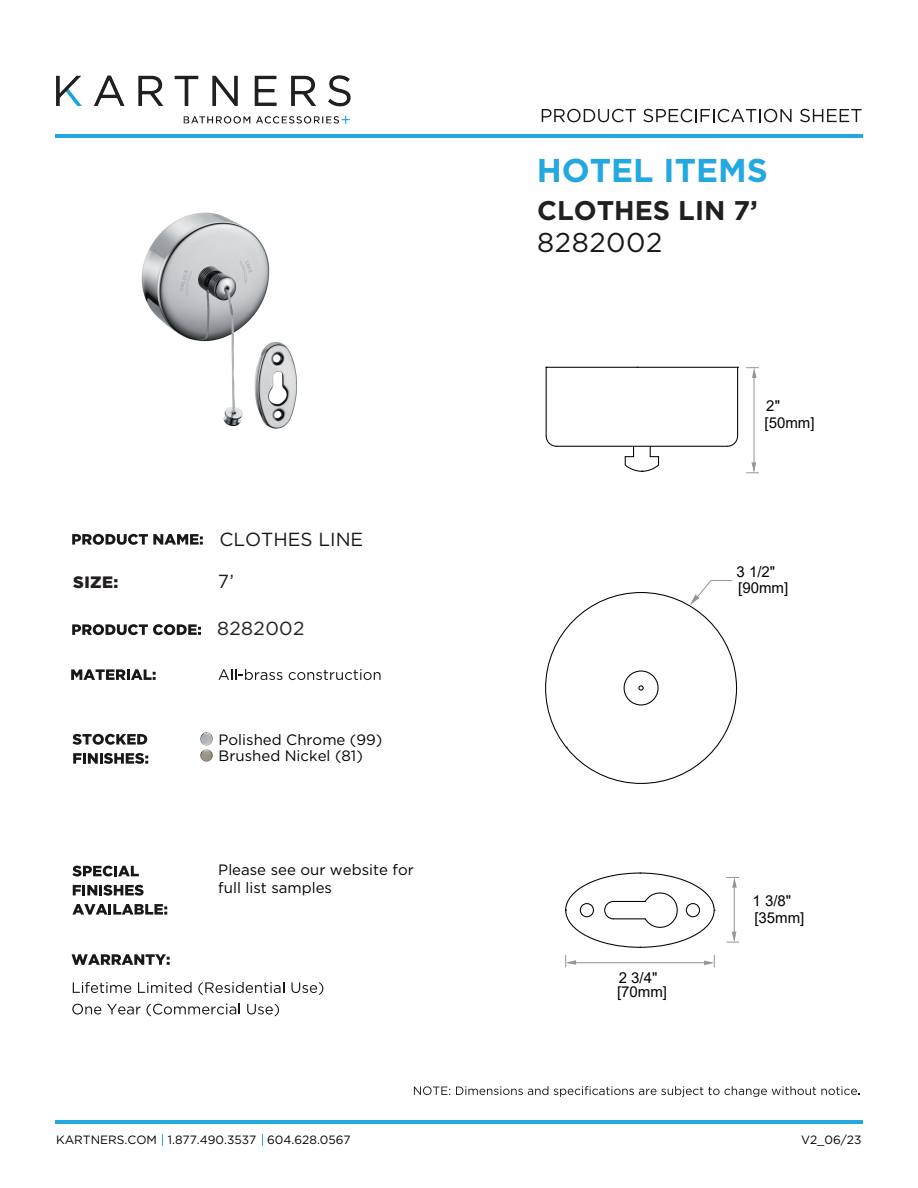
<style>
.page{position:relative;width:918px;height:1188px;background:#fff}
.page>*{position:absolute;margin:0;border:0;box-sizing:border-box;transform-origin:0 0}
.t1{font:700 33px "Gotham";color:#23a8e0}
.t2{font:27.15px "Gotham";letter-spacing:.02em;color:#181817}
.t3{font:700 27px "Gotham";color:#221f21}
.t4{font:18.9px "Gotham";color:#181817}
.t5{font:18.9px "Gotham";letter-spacing:.02em;color:#211e1e}
.t6{font:900 16.5px "Gotham";color:#221e1e}
.t7{font:15px/16.5px "Gotham";color:#030303}
.t8{font:15px/16.8px "Arial";color:#030303}
.t9{font:12px "Gotham";color:#030303}
</style>
<div class="page">
<hr style="left:55px;top:134px;width:808px;height:4px;background:#23a8e0">
<hr style="left:55px;top:1120px;width:808px;height:4px;background:#23a8e0">
<img style="left:56px;top:76px;width:295px;height:48px">
<svg style="left:72px;top:534px;width:131px;height:11px"></svg>
<svg style="left:542px;top:109px;width:94px;height:13px"></svg>
<svg style="left:643px;top:109px;width:149px;height:13px"></svg>
<svg style="left:800px;top:109px;width:62px;height:13px"></svg>
<svg style="left:72px;top:624px;width:129px;height:11px"></svg>
<svg style="left:72px;top:734px;width:75px;height:11px"></svg>
<svg style="left:73px;top:753px;width:75px;height:11px"></svg>
<svg style="left:72px;top:954px;width:98px;height:11px"></svg>
<svg style="left:73px;top:982px;width:58px;height:11px"></svg>
<svg style="left:138px;top:982px;width:54px;height:11px"></svg>
<svg style="left:198px;top:982px;width:86px;height:13px"></svg>
<svg style="left:291px;top:982px;width:32px;height:13px"></svg>
<svg style="left:72px;top:1004px;width:29px;height:11px"></svg>
<svg style="left:107px;top:1004px;width:34px;height:11px"></svg>
<svg style="left:147px;top:1003px;width:93px;height:13px"></svg>
<svg style="left:247px;top:1004px;width:32px;height:12px"></svg>
<svg style="left:71px;top:669px;width:85px;height:11px"></svg>
<svg style="left:218px;top:669px;width:65px;height:11px"></svg>
<svg style="left:289px;top:669px;width:92px;height:11px"></svg>
<svg style="left:414px;top:1086px;width:36px;height:9px"></svg>
<svg style="left:456px;top:1086px;width:92px;height:9px"></svg>
<svg style="left:554px;top:1086px;width:306px;height:11px"></svg>
<svg style="left:72px;top:866px;width:67px;height:11px"></svg>
<svg style="left:73px;top:885px;width:71px;height:11px"></svg>
<svg style="left:72px;top:904px;width:95px;height:11px"></svg>
<svg style="left:200px;top:733px;width:13px;height:29px"></svg>
<img style="left:141px;top:212px;width:156px;height:217px">
<div style="left:624px;top:670px;width:35px;height:35px;border:1px solid #030303;border-radius:50%"></div>
<svg style="left:638px;top:685px;width:6px;height:6px"></svg>
<div style="left:686px;top:903px;width:14px;height:14px;border:1px solid #030303;border-radius:50%"></div>
<div style="left:580px;top:903px;width:14px;height:14px;border:1px solid #030303;border-radius:50%"></div>
<svg style="left:644px;top:892px;width:34px;height:36px"></svg>
<svg style="left:604px;top:900px;width:10px;height:20px"></svg>
<hr style="left:613px;top:901px;width:32px;height:1px;background:#030303">
<hr style="left:613px;top:918px;width:32px;height:1px;background:#030303">
<hr style="left:546px;top:367px;width:191px;height:1px;background:#030303">
<hr style="left:557px;top:446px;width:170px;height:1px;background:#030303">
<svg style="left:624px;top:446px;width:36px;height:26px"></svg>
<hr style="left:546px;top:367px;width:1px;height:69px;background:#030303">
<svg style="left:545px;top:435px;width:13px;height:12px"></svg>
<hr style="left:737px;top:367px;width:1px;height:69px;background:#030303">
<svg style="left:726px;top:435px;width:13px;height:12px"></svg>
<hr style="left:567px;top:962px;width:138px;height:1px;background:#939598">
<svg style="left:704px;top:955px;width:11px;height:13px"></svg>
<svg style="left:565px;top:955px;width:11px;height:13px"></svg>
<hr style="left:734px;top:886px;width:1px;height:54px;background:#939598">
<svg style="left:726px;top:877px;width:13px;height:11px"></svg>
<svg style="left:727px;top:932px;width:12px;height:11px"></svg>
<hr style="left:754px;top:377px;width:1px;height:94px;background:#939598">
<svg style="left:746px;top:367px;width:13px;height:11px"></svg>
<svg style="left:746px;top:462px;width:13px;height:12px"></svg>
<svg style="left:690px;top:580px;width:42px;height:25px"></svg>
<h1 class="t1" style="left:537px;top:151px;width:233px">HOTEL ITEMS</h1>
<p class="t4" style="left:219px;top:529px;width:145px">CLOTHES LINE</p>
<p class="t6" style="left:73px;top:573px;width:46px">SIZE:</p>
<p class="t5" style="left:218px;top:571px;width:18px">7’</p>
<p class="t5" style="left:217px;top:618px;width:89px">8282002</p>
<p class="t7" style="left:219px;top:731px;width:165px">Polished Chrome (99)<br>Brushed Nickel (81)</p>
<p class="t7" style="left:218px;top:860px;width:197px;line-height:18px">Please see our website for full list samples</p>
<h3 class="t3" style="left:537px;top:195px;width:222px">CLOTHES LIN 7’</h3>
<h2 class="t2" style="left:537px;top:228px;width:127px">8282002</h2>
<p class="t8" style="left:765px;top:397px;width:52px">2" [50mm]</p>
<p class="t8" style="left:737px;top:564px;width:53px;line-height:15.8px">3 1/2" [90mm]</p>
<p class="t8" style="left:617px;top:971px;width:52px;line-height:14.2px">2 3/4" [70mm]</p>
<p class="t8" style="left:753px;top:893px;width:53px">1 3/8" [35mm]</p>
<p class="t9" style="left:56px;top:1133px;width:296px">KARTNERS.COM 1.877.490.3537 604.628.0567</p>
<p class="t9" style="left:801px;top:1133px;width:62px">V2_06/23</p>
</div>
